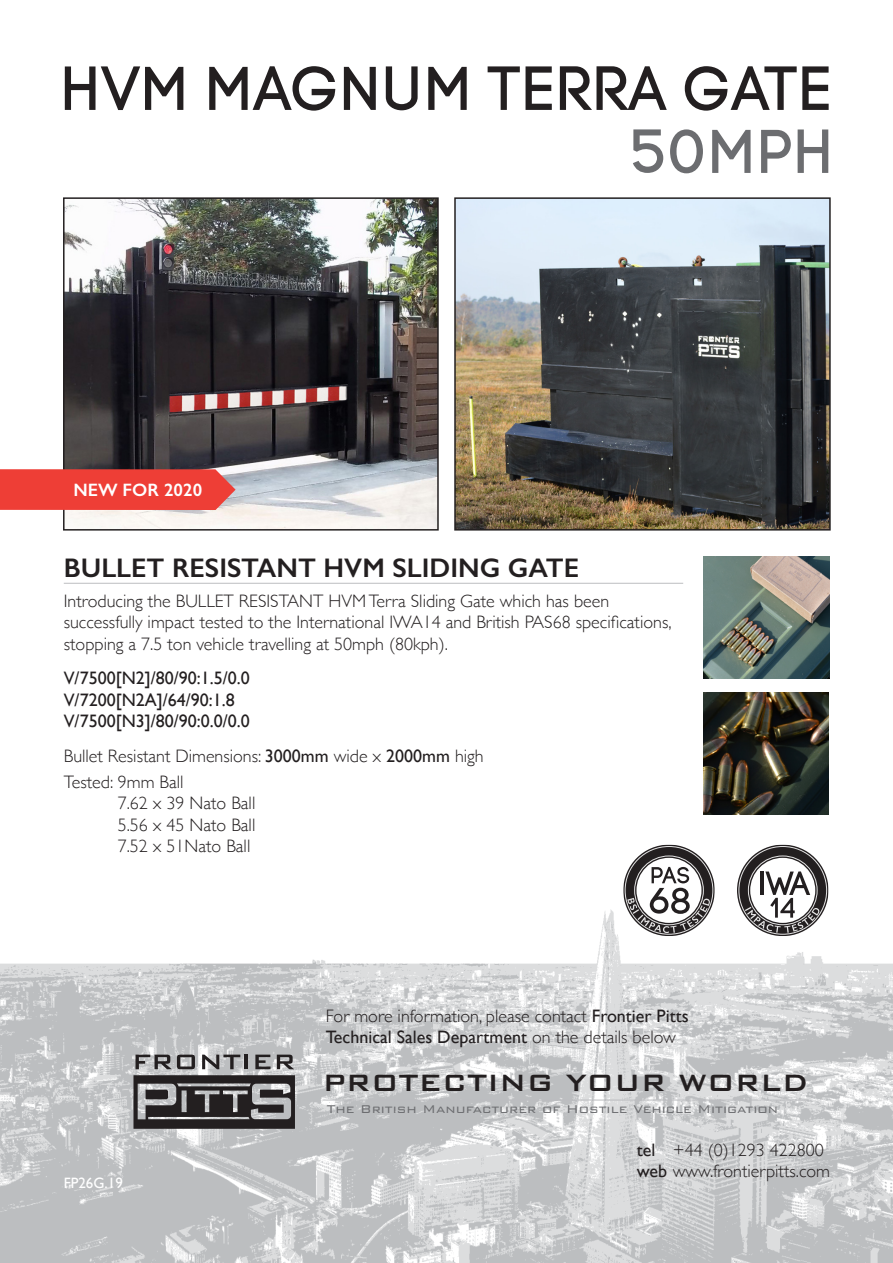
<style>
.page{position:relative;width:893px;height:1263px;background:#fff}
.page>*{position:absolute;margin:0;border:0;box-sizing:border-box;transform-origin:0 0}
._1_Title_Code_24pt_B{font:61.5px/63px "Code Pro LC";color:#231f20;text-align:right}
.t1{font:500 31.5px "Bank Gothic BT";color:#231f20}
.Subhead_14pt_Semi_Bd{font:600 27px "Gill Sans";color:#231f20}
._5_NOTES_Gill_Lgt_12{font:300 18px/21.6px "Gill Sans";color:#231f20}
.t2{font:18px/21.6px "Gill Sans";color:#231f20}
._5_NOTES_Gill_Lgt_12-2{font:600 18px "Gill Sans";color:#fff}
.t3{font:300 15px "Bank Gothic BT";color:#6c6d70}
._5_NOTES_Gill_Lgt_12-3{font:15px "Gill Sans";color:#fff}
.s1{color:#6c6d70}
.s2{font-weight:400}
</style>
<div class="page">
<img style="left:0;top:796px;width:893px;height:467px">
<img style="left:66px;top:200px;width:370px;height:328px">
<div style="left:63px;top:197px;width:376px;height:334px;border:2px solid #231f20"></div>
<img style="left:457px;top:200px;width:371px;height:328px">
<div style="left:454px;top:197px;width:377px;height:334px;border:2px solid #231f20"></div>
<svg style="left:0;top:469px;width:236px;height:41px;background:#ec443d"></svg>
<hr style="left:64px;top:583px;width:619px;height:1px;background:#bcbdc0">
<hr style="left:322px;top:1100px;width:486px;height:1px;background:#bcbdc0">
<svg style="left:135px;top:1054px;width:60px;height:15px"></svg>
<svg style="left:202px;top:1054px;width:38px;height:15px"></svg>
<hr style="left:244px;top:1054px;width:4px;height:15px;background:#231f20">
<svg style="left:255px;top:1054px;width:15px;height:15px"></svg>
<svg style="left:277px;top:1054px;width:17px;height:15px"></svg>
<svg style="left:133px;top:1075px;width:162px;height:54px;background:#555354"></svg>
<svg style="left:737px;top:845px;width:91px;height:91px"></svg>
<svg style="left:623px;top:845px;width:92px;height:91px"></svg>
<img style="left:704px;top:557px;width:125px;height:121px">
<img style="left:703px;top:693px;width:125px;height:121px">
<p class="_1_Title_Code_24pt_B" style="left:60px;top:58px;width:776px">HVM MAGNUM TERRA GATE<br><span class="s1">50MPH</span></p>
<p class="_5_NOTES_Gill_Lgt_12-2" style="left:73px;top:479px;width:130px">NEW FOR 2020</p>
<p class="Subhead_14pt_Semi_Bd" style="left:64px;top:551px;width:517px">BULLET RESISTANT HVM SLIDING GATE</p>
<p class="_5_NOTES_Gill_Lgt_12" style="left:64px;top:589px;width:609px">Introducing the BULLET RESISTANT HVM Terra Sliding Gate which has been successfully impact tested to the International IWA14 and British PAS68 specifications, stopping a 7.5 ton vehicle travelling at 50mph (80kph).</p>
<p class="t2" style="left:64px;top:667px;width:187px">V/7500[N2]/80/90:1.5/0.0<br>V/7200[N2A]/64/90:1.8<br>V/7500[N3]/80/90:0.0/0.0</p>
<p class="_5_NOTES_Gill_Lgt_12" style="left:64px;top:744px;width:421px">Bullet Resistant Dimensions: <span class="s2">3000mm</span> wide x <span class="s2">2000mm</span> high</p>
<p class="_5_NOTES_Gill_Lgt_12" style="left:118px;top:770px;width:139px;text-indent:-54px">Tested: 9mm Ball<br>7.62 x 39 Nato Ball<br>5.56 x 45 Nato Ball<br>7.52 x 51Nato Ball</p>
<p class="_5_NOTES_Gill_Lgt_12" style="left:326px;top:1004px;width:364px">For more information, please contact <span class="s2">Frontier Pitts<br>Technical Sales Department</span> on the details below</p>
<p class="_5_NOTES_Gill_Lgt_12-3" style="left:64px;top:1174px;width:61px">FP26G.19</p>
<p class="t1" style="left:322px;top:1066px;width:487px">PROTECTING YOUR WORLD</p>
<p class="t3" style="left:327px;top:1101px;width:453px">The British Manufacturer of Hostile Vehicle Mitigation</p>
<p class="_5_NOTES_Gill_Lgt_12" style="left:637px;top:1138px;width:195px"><span class="s2">tel</span> +44 (0)1293 422800 <span class="s2">web</span> www.frontierpitts.com</p>
</div>
